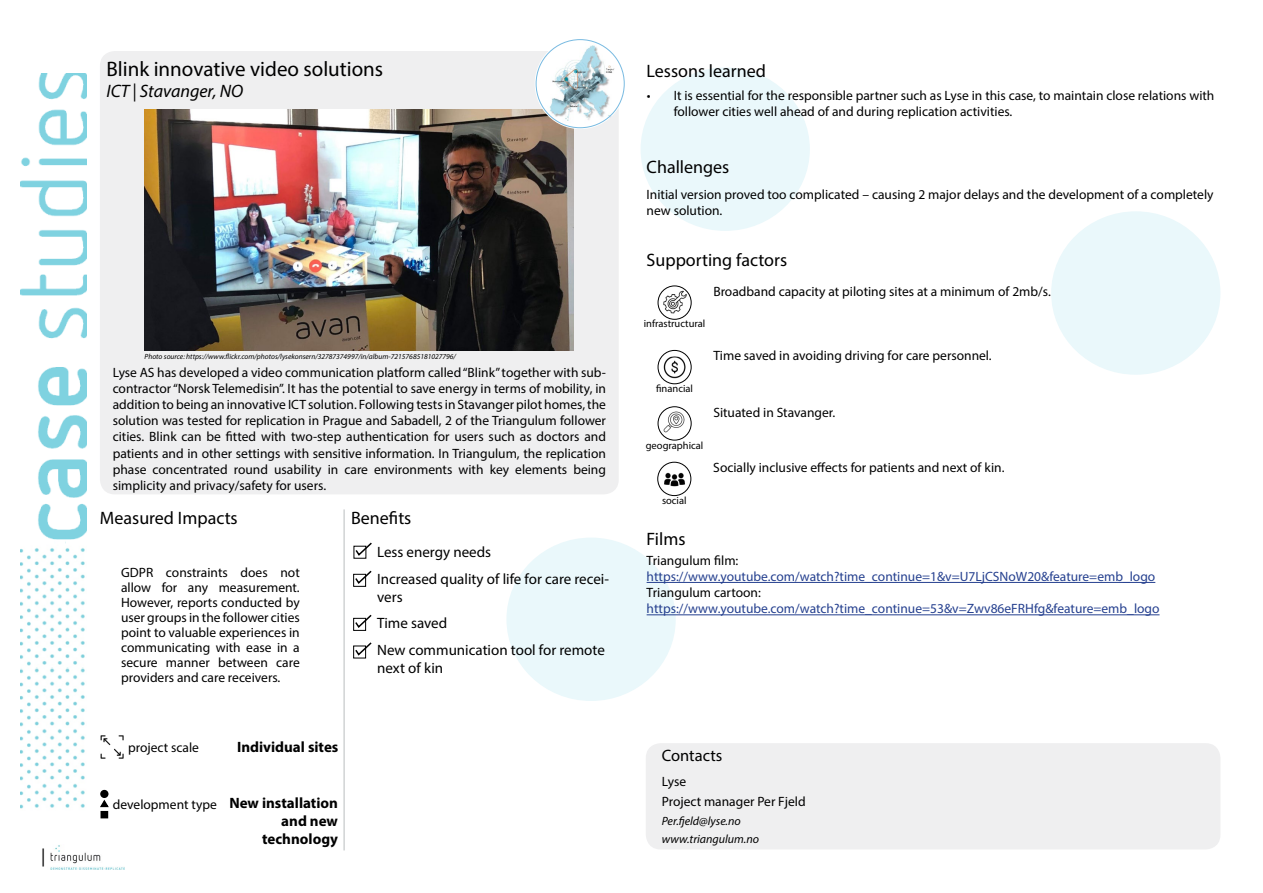
<style>
.page{position:relative;width:1263px;height:893px;background:#fff}
.page>*{position:absolute;margin:0;border:0;box-sizing:border-box;transform-origin:0 0}
.t1{font:21px "Myriad Pro";color:#000}
.t2{font:18px "Myriad Pro";color:#000}
.t3{font:italic 18px "Myriad Pro";color:#000}
.t4{font:16.5px "Myriad Pro";color:#000}
.t5{font:15px/26.5px "Myriad Pro";color:#000}
.t6{font:700 15px/18px "Myriad Pro";color:#000;text-align:right}
.t7{font:13.5px/16.2px "Myriad Pro";color:#000}
.t8{font:13.5px "Myriad Pro";color:#25408f}
.t9{font:italic 12px/18.6px "Myriad Pro";color:#000}
.t10{font:10.5px "Myriad Pro";color:#000}
.t11{font:italic 7.5px "Myriad Pro";color:#000}
</style>
<div class="page">
<div style="left:1051px;top:211px;width:169px;height:164px;background:#eaf8fb;border-radius:50%"></div>
<div style="left:641px;top:67px;width:169px;height:164px;background:#eaf8fb;border-radius:50%"></div>
<div style="left:506px;top:538px;width:170px;height:163px;background:#eaf8fb;border-radius:50%"></div>
<img style="left:20px;top:74px;width:66px;height:735px">
<div style="left:100px;top:51px;width:519px;height:443px;background:#efeff0;border-radius:15px"></div>
<div style="left:646px;top:743px;width:574px;height:106px;background:#efeff0;border-radius:15px"></div>
<img style="left:50px;top:845px;width:75px;height:25px">
<hr style="left:647px;top:582px;width:508px;height:1px;background:#25408f">
<hr style="left:647px;top:614px;width:512px;height:1px;background:#25408f">
<img style="left:100px;top:735px;width:24px;height:24px">
<div style="left:101px;top:791px;width:7px;height:6px;background:#000;border-radius:50%"></div>
<div style="left:100px;top:790px;width:8px;height:8px;border:2px solid #000;border-radius:50%"></div>
<svg style="left:100px;top:799px;width:9px;height:19px"></svg>
<div style="left:101px;top:811px;width:7px;height:7px;border:2px solid #000"></div>
<svg style="left:354px;top:542px;width:18px;height:15px"></svg>
<div style="left:353px;top:574px;width:13px;height:13px;border:1px solid #000"></div>
<svg style="left:354px;top:570px;width:18px;height:15px"></svg>
<hr style="left:343px;top:509px;width:2px;height:341px;background:#d1d3d4">
<div style="left:353px;top:618px;width:13px;height:13px;border:1px solid #000"></div>
<svg style="left:354px;top:614px;width:18px;height:15px"></svg>
<div style="left:353px;top:645px;width:13px;height:13px;border:1px solid #000"></div>
<svg style="left:354px;top:642px;width:18px;height:15px"></svg>
<img style="left:145px;top:109px;width:429px;height:242px">
<img style="left:661px;top:290px;width:28px;height:28px">
<div style="left:658px;top:286px;width:33px;height:34px;border:1px solid #000;border-radius:50%"></div>
<img style="left:659px;top:410px;width:29px;height:29px">
<div style="left:658px;top:406px;width:33px;height:34px;border:1px solid #000;border-radius:50%"></div>
<img style="left:658px;top:356px;width:33px;height:28px">
<div style="left:658px;top:350px;width:33px;height:34px;border:1px solid #000;border-radius:50%"></div>
<img style="left:660px;top:462px;width:28px;height:28px">
<div style="left:657px;top:462px;width:34px;height:34px;border:1px solid #000;border-radius:50%"></div>
<img style="left:535px;top:38px;width:91px;height:91px;border-radius:45px">
<h2 class="t2" style="left:41px;top:844px;width:6px">|</h2>
<h1 class="t1" style="left:107px;top:56px;width:278px">Blink innovative video solutions</h1>
<h2 class="t2" style="left:647px;top:60px;width:121px">Lessons learned</h2>
<h2 class="t3" style="left:107px;top:80px;width:138px">ICT | Stavanger, NO</h2>
<p class="t11" style="left:145px;top:352px;width:313px">Photo source: https://www.flickr.com/photos/lysekonsern/32787374997/in/album-72157685181027796/</p>
<p class="t7" style="left:113px;top:364px;width:495px;text-align:justify">Lyse AS has developed a video communication platform called “Blink” together with sub&shy;contractor “Norsk Telemedisin”. It has the potential to save energy in terms of mobility, in addition to being an innovative ICT solution. Following tests in Stavanger pilot homes, the solution was tested for replication in Prague and Sabadell, 2 of the Triangulum follower cities. Blink can be fitted with two-step authentication for users such as doctors and patients and in other settings with sensitive information. In Triangulum, the replication phase concentrated round usability in care environments with key elements being simplicity and privacy/safety for users.</p>
<h2 class="t2" style="left:100px;top:507px;width:139px">Measured Impacts</h2>
<h2 class="t2" style="left:351px;top:507px;width:62px">Benefits</h2>
<p class="t7" style="left:121px;top:565px;width:180px;line-height:15px;text-align:justify">GDPR constraints does not allow for any measurement.<br>However, reports conducted by user groups in the follower cities point to valuable experiences in communicating with ease in a secure manner between care providers and care receivers.</p>
<p class="t7" style="left:128px;top:739px;width:72px">project scale</p>
<p class="t6" style="left:237px;top:737px;width:103px">Individual sites</p>
<p class="t7" style="left:113px;top:796px;width:105px">development type</p>
<p class="t6" style="left:229px;top:793px;width:110px">New installation and new technology</p>
<p class="t5" style="left:377px;top:538px;width:233px">Less energy needs<br>Increased quality of life for care recei-</p>
<p class="t5" style="left:377px;top:583px;width:229px">vers<br>Time saved<br>New communication tool for remote</p>
<p class="t5" style="left:377px;top:654px;width:67px">next of kin</p>
<p class="t7" style="left:674px;top:87px;width:542px;text-indent:-27px">• It is essential for the responsible partner such as Lyse in this case, to maintain close relations with follower cities well ahead of and during replication activities.</p>
<h2 class="t2" style="left:647px;top:156px;width:84px">Challenges</h2>
<p class="t7" style="left:647px;top:186px;width:568px">Initial version proved too complicated – causing 2 major delays and the development of a completely new solution.</p>
<h2 class="t2" style="left:647px;top:248px;width:142px">Supporting factors</h2>
<p class="t10" style="left:644px;top:317px;width:63px">infrastructural</p>
<p class="t7" style="left:713px;top:283px;width:339px">Broadband capacity at piloting sites at a minimum of 2mb/s.</p>
<p class="t10" style="left:656px;top:382px;width:38px">financial</p>
<p class="t10" style="left:646px;top:439px;width:59px">geographical</p>
<p class="t10" style="left:662px;top:494px;width:26px">social</p>
<p class="t7" style="left:713px;top:347px;width:280px">Time saved in avoiding driving for care personnel.</p>
<p class="t7" style="left:713px;top:404px;width:124px">Situated in Stavanger.</p>
<p class="t7" style="left:713px;top:459px;width:293px">Socially inclusive effects for patients and next of kin.</p>
<h2 class="t2" style="left:647px;top:528px;width:40px">Films</h2>
<p class="t7" style="left:647px;top:552px;width:93px">Triangulum film:</p>
<p class="t8" style="left:647px;top:568px;width:510px">https://www.youtube.com/watch?time_continue=1&amp;v=U7LjCSNoW20&amp;feature=emb_logo</p>
<p class="t7" style="left:647px;top:584px;width:116px">Triangulum cartoon:</p>
<p class="t8" style="left:647px;top:601px;width:514px">https://www.youtube.com/watch?time_continue=53&amp;v=Zwv86eFRHfg&amp;feature=emb_logo</p>
<p class="t4" style="left:662px;top:745px;width:62px">Contacts</p>
<p class="t7" style="left:662px;top:771px;width:145px;line-height:20.4px">Lyse<br>Project manager Per Fjeld</p>
<p class="t9" style="left:662px;top:811px;width:99px">Per.fjeld@lyse.no www.triangulum.no</p>
</div>
